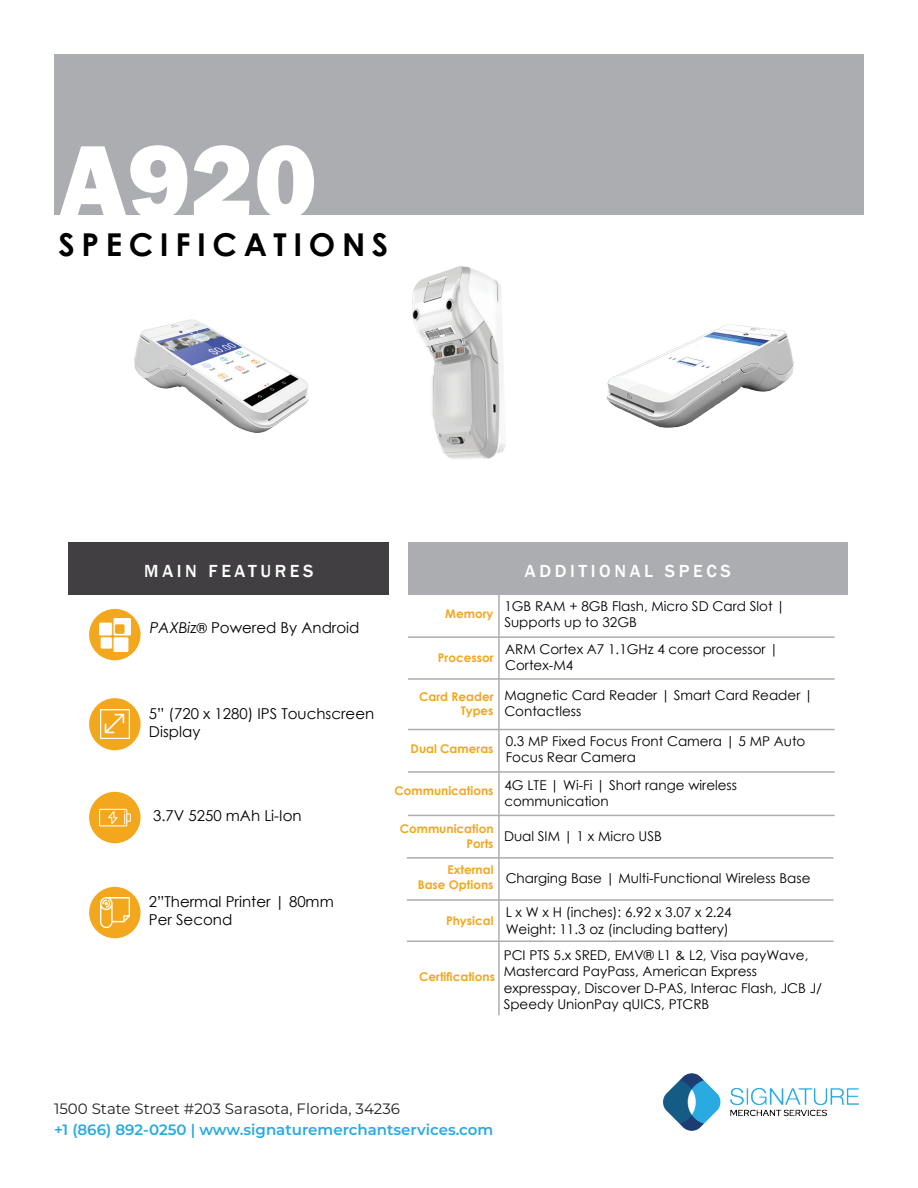
<style>
.page{position:relative;width:918px;height:1188px;background:#fff}
.page>*{position:absolute;margin:0;border:0;box-sizing:border-box;transform-origin:0 0}
.t1{font:800 108px "Franklin Gothic";color:#fff}
.t2{font:700 31.5px "Century Gothic";letter-spacing:.21em;color:#000}
.t3{font:500 18px "Franklin Gothic";letter-spacing:.2em;color:#fff}
.t4{font:15px/18px "Century Gothic";color:#000}
.t5{font:600 15px "Montserrat";color:#29aae1}
.t6{font:15px "Montserrat";color:#231f20}
.t7{font:13.5px/16.2px "Century Gothic";color:#000}
.t8{font:700 12px/14.4px "Century Gothic";color:#f3a71d;text-align:right}
.s1{font-style:italic}
.s2{font-size:13.5px}
</style>
<div class="page">
<div style="left:54px;top:54px;width:810px;height:161px;background:#acadb1"></div>
<div style="left:89px;top:792px;width:52px;height:51px;background:#f3a71d;border-radius:50%"></div>
<img style="left:99px;top:808px;width:31px;height:19px">
<div style="left:89px;top:698px;width:52px;height:52px;background:#f3a71d;border-radius:50%"></div>
<img style="left:100px;top:710px;width:29px;height:29px">
<img style="left:412px;top:266px;width:94px;height:193px">
<img style="left:134px;top:320px;width:175px;height:112px">
<img style="left:606px;top:324px;width:188px;height:104px">
<div style="left:89px;top:887px;width:52px;height:51px;background:#f3a71d;border-radius:50%"></div>
<img style="left:100px;top:898px;width:30px;height:29px">
<hr style="left:498px;top:595px;width:2px;height:420px;background:#acadb1">
<hr style="left:408px;top:636px;width:427px;height:2px;background:#acadb1">
<hr style="left:408px;top:678px;width:427px;height:2px;background:#acadb1">
<div style="left:408px;top:543px;width:440px;height:52px;background:#acadb1"></div>
<div style="left:68px;top:543px;width:321px;height:52px;background:#413f41"></div>
<hr style="left:408px;top:729px;width:427px;height:1px;background:#acadb1">
<hr style="left:408px;top:771px;width:427px;height:2px;background:#acadb1">
<hr style="left:408px;top:815px;width:427px;height:1px;background:#acadb1">
<hr style="left:407px;top:857px;width:427px;height:2px;background:#acadb1">
<hr style="left:407px;top:899px;width:427px;height:2px;background:#acadb1">
<hr style="left:407px;top:941px;width:427px;height:1px;background:#acadb1">
<div style="left:89px;top:609px;width:52px;height:51px;background:#f3a71d;border-radius:50%"></div>
<img style="left:99px;top:619px;width:31px;height:33px">
<img style="left:663px;top:1073px;width:196px;height:58px">
<h1 class="t1" style="left:58px;top:112px;width:260px">A920</h1>
<h2 class="t2" style="left:58px;top:221px;width:331px">SPECIFICATIONS</h2>
<h3 class="t3" style="left:144px;top:560px;width:171px">MAIN FEATURES</h3>
<h3 class="t3" style="left:525px;top:560px;width:207px">ADDITIONAL SPECS</h3>
<p class="t4" style="left:150px;top:619px;width:211px"><span class="s1">PAXBiz</span><span class="s2">®</span> Powered By Android</p>
<p class="t4" style="left:149px;top:705px;width:227px">5” (720 x 1280) IPS Touchscreen<br>Display</p>
<p class="t4" style="left:153px;top:806px;width:150px">3.7V 5250 mAh Li-Ion</p>
<p class="t4" style="left:149px;top:893px;width:186px">2”Thermal Printer | 80mm<br>Per Second</p>
<p class="t8" style="left:445px;top:606px;width:50px">Memory</p>
<p class="t8" style="left:438px;top:650px;width:57px">Processor</p>
<p class="t8" style="left:419px;top:689px;width:76px">Card Reader<br>Types</p>
<p class="t8" style="left:411px;top:741px;width:84px">Dual Cameras</p>
<p class="t8" style="left:394px;top:783px;width:101px">Communications</p>
<p class="t8" style="left:400px;top:821px;width:95px">Communication<br>Ports</p>
<p class="t8" style="left:418px;top:862px;width:77px">External<br>Base Options</p>
<p class="t8" style="left:446px;top:913px;width:49px">Physical</p>
<p class="t8" style="left:419px;top:969px;width:77px">Certifications</p>
<p class="t7" style="left:504px;top:598px;width:283px">1GB RAM + 8GB Flash, Micro SD Card Slot |<br>Supports up to 32GB</p>
<p class="t7" style="left:505px;top:641px;width:275px">ARM Cortex A7 1.1GHz 4 core processor |<br>Cortex-M4</p>
<p class="t7" style="left:504px;top:687px;width:310px">Magnetic Card Reader | Smart Card Reader |<br>Contactless</p>
<p class="t7" style="left:506px;top:732px;width:301px">0.3 MP Fixed Focus Front Camera | 5 MP Auto<br>Focus Rear Camera</p>
<p class="t7" style="left:504px;top:776px;width:234px">4G LTE | Wi-Fi | Short range wireless communication</p>
<p class="t7" style="left:504px;top:828px;width:159px">Dual SIM | 1 x Micro USB</p>
<p class="t7" style="left:506px;top:870px;width:306px">Charging Base | Multi-Functional Wireless Base</p>
<p class="t7" style="left:506px;top:904px;width:227px">L x W x H (inches): 6.92 x 3.07 x 2.24<br>Weight: 11.3 oz (including battery)</p>
<p class="t7" style="left:504px;top:947px;width:320px">PCI PTS 5.x SRED, EMV® L1 &amp; L2, Visa payWave, Mastercard PayPass, American Express expresspay, Discover D-PAS, Interac Flash, JCB J/ Speedy UnionPay qUICS, PTCRB</p>
<p class="t6" style="left:54px;top:1098px;width:348px">1500 State Street #203 Sarasota, Florida, 34236</p>
<p class="t5" style="left:54px;top:1119px;width:441px">+1 (866) 892-0250 | www.signaturemerchantservices.com</p>
</div>
